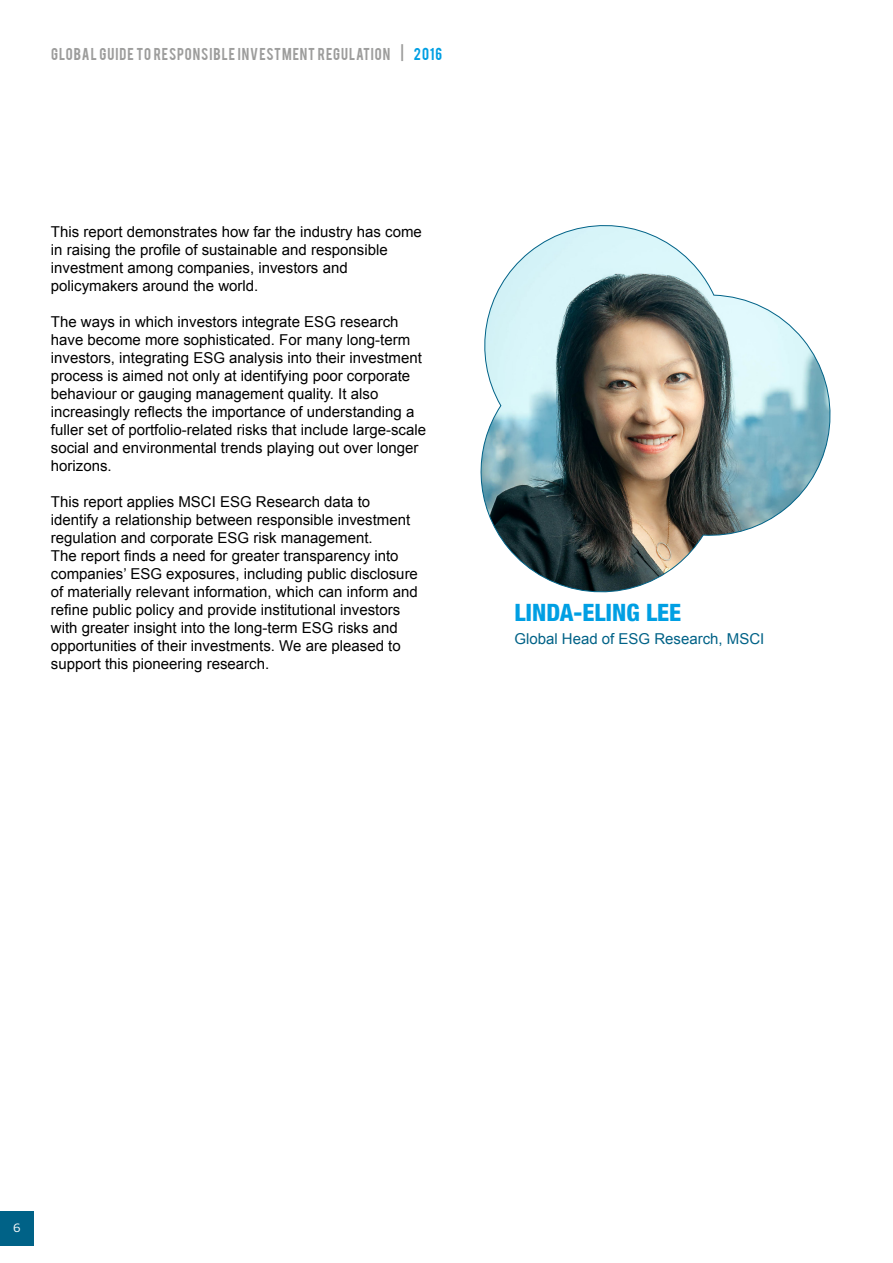
<style>
.page{position:relative;width:893px;height:1263px;background:#fff}
.page>*{position:absolute;margin:0;border:0;box-sizing:border-box;transform-origin:0 0}
.t1{font:800 condensed 24px "Helvetica Neue LT Pro";color:#009fe3}
.t2{font:15px/18px "Arial";color:#000}
.t3{font:15px "Arial";color:#006287}
.t4{font:13.5px "Bebas";letter-spacing:.07em;color:#9d9d9c}
.t5{font:12px "Alright Sans";color:#fff}
.s1{color:#009fe3}
</style>
<div class="page">
<div style="left:0;top:1212px;width:34px;height:34px;background:#006287"></div>
<img style="left:480px;top:225px;width:351px;height:368px">
<p class="t4" style="left:51px;top:44px;width:393px">GLOBAL GUIDE TO RESPONSIBLE INVESTMENT REGULATION | <span class="s1">2016</span></p>
<p class="t2" style="left:51px;top:223px;width:372px">This report demonstrates how far the industry has come in raising the profile of sustainable and responsible investment among companies, investors and policymakers around the world.</p>
<p class="t2" style="left:51px;top:313px;width:377px">The ways in which investors integrate ESG research have become more sophisticated. For many long-term investors, integrating ESG analysis into their investment process is aimed not only at identifying poor corporate behaviour or gauging management quality. It also increasingly reflects the importance of understanding a fuller set of portfolio-related risks that include large-scale social and environmental trends playing out over longer horizons.</p>
<p class="t2" style="left:51px;top:493px;width:369px">This report applies MSCI ESG Research data to identify a relationship between responsible investment regulation and corporate ESG risk management.<br>The report finds a need for greater transparency into companies’ ESG exposures, including public disclosure of materially relevant information, which can inform and refine public policy and provide institutional investors with greater insight into the long-term ESG risks and opportunities of their investments. We are pleased to support this pioneering research.</p>
<h1 class="t1" style="left:514px;top:598px;width:168px">LINDA-ELING LEE</h1>
<p class="t3" style="left:514px;top:628px;width:252px">Global Head of ESG Research, MSCI</p>
<p class="t5" style="left:13px;top:1220px;width:9px">6</p>
</div>
